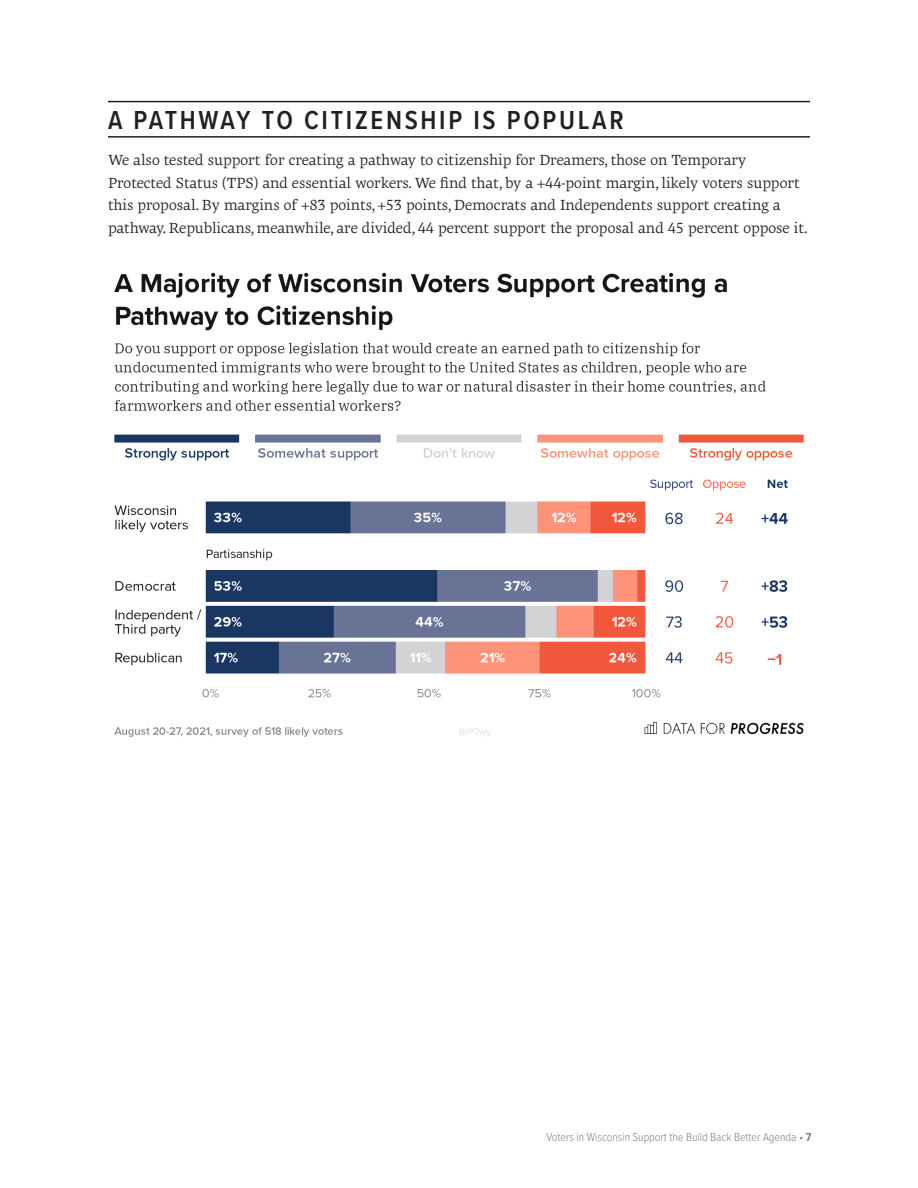
<style>
.page{position:relative;width:918px;height:1188px;background:#fff}
.page>*{position:absolute;margin:0;border:0;box-sizing:border-box;transform-origin:0 0}
.header_1{font:600 27px "Proxima Nova Cond";letter-spacing:.1em;color:#231f20}
.body_copy{font:15px/22.5px "Geneo Std";color:#231f20}
.t1{font:300 12px "Proxima Nova Cond";color:#808285}
.s1{font-weight:700}
</style>
<div class="page">
<hr style="left:108px;top:101px;width:702px;height:1px;background:#231f20">
<hr style="left:108px;top:136px;width:702px;height:2px;background:#231f20">
<img style="left:114px;top:272px;width:690px;height:465px">
<p class="header_1" style="left:108px;top:100px;width:517px">A PATHWAY TO CITIZENSHIP IS POPULAR</p>
<p class="body_copy" style="left:108px;top:149px;width:702px">We also tested support for creating a pathway to citizenship for Dreamers, those on Temporary Protected Status (TPS) and essential workers. We find that, by a +44-point margin, likely voters support this proposal. By margins of +83 points, +53 points, Democrats and Independents support creating a pathway. Republicans, meanwhile, are divided, 44 percent support the proposal and 45 percent oppose it.</p>
<p class="t1" style="left:547px;top:1128px;width:267px">Voters in Wisconsin Support the Build Back Better Agenda • <span class="s1">7</span></p>
</div>
